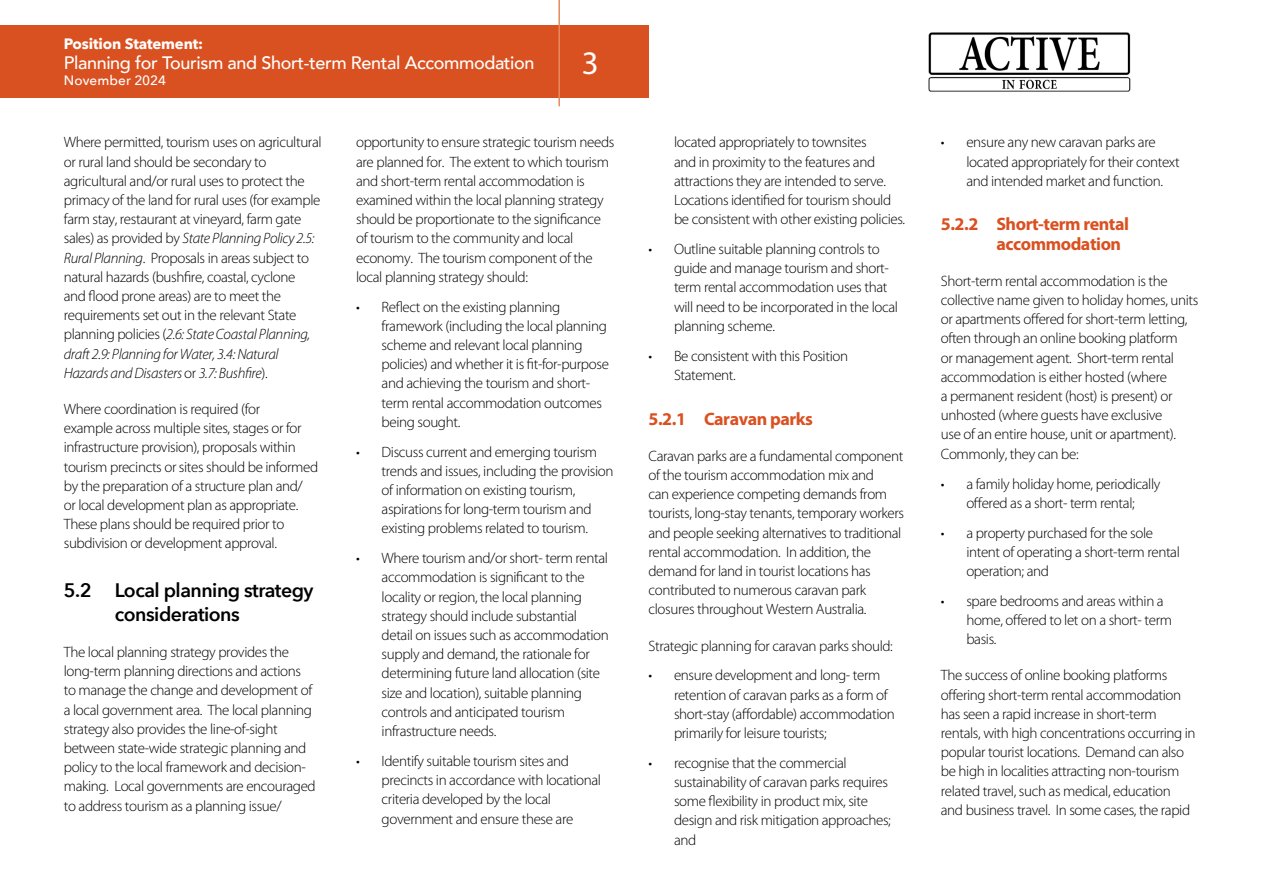
<style>
.page{position:relative;width:1263px;height:893px;background:#fff}
.page>*{position:absolute;margin:0;border:0;box-sizing:border-box;transform-origin:0 0}
.t1{font:33px "Myriad Pro";color:#fff}
.t2{font:600 19.5px/23.4px "Avenir Next";letter-spacing:-.025em;color:#000}
.t3{font:700 18px/19.2px "Myriad Pro";letter-spacing:-.025em;color:#da5121}
.t4{font:500 18px "Avenir";letter-spacing:-.02em;color:#fff}
.t5{font:300 15px/19.2px "Myriad Pro";letter-spacing:-.025em;color:#000}
.t6{font:700 15px "Avenir Next";letter-spacing:-.01em;color:#fff}
.t7{font:500 13.5px "Avenir Next";letter-spacing:.005em;color:#fff}
.s1{font-style:italic}
</style>
<div class="page">
<div style="left:0;top:26px;width:648px;height:72px;background:#da5121"></div>
<hr style="left:558px;top:0;width:2px;height:106px;background:#e7895c">
<img style="left:928px;top:32px;width:203px;height:60px">
<p class="t6" style="left:64px;top:31px;width:141px">Position Statement:</p>
<p class="t4" style="left:64px;top:47px;width:472px">Planning for Tourism and Short-term Rental Accommodation</p>
<p class="t7" style="left:64px;top:69px;width:104px">November 2024</p>
<h1 class="t1" style="left:582px;top:42px;width:18px">3</h1>
<p class="t5" style="left:64px;top:133px;width:259px">Where permitted, tourism uses on agricultural or rural land should be secondary to agricultural and/or rural uses to protect the primacy of the land for rural uses (for example farm stay, restaurant at vineyard, farm gate sales) as provided by <span class="s1">State Planning Policy 2.5:<br>Rural Planning</span>. Proposals in areas subject to natural hazards (bushfire, coastal, cyclone<br>and flood prone areas) are to meet the requirements set out in the relevant State planning policies (<span class="s1">2.6: State Coastal Planning, draft 2.9: Planning for Water, 3.4: Natural Hazards and Disasters</span> or <span class="s1">3.7: Bushfire</span>).</p>
<p class="t5" style="left:64px;top:399px;width:256px">Where coordination is required (for<br>example across multiple sites, stages or for infrastructure provision), proposals within tourism precincts or sites should be informed by the preparation of a structure plan and/ or local development plan as appropriate.<br>These plans should be required prior to subdivision or development approval.</p>
<h2 class="t2" style="left:115px;top:578px;width:200px;text-indent:-51px">5.2 Local planning strategy considerations</h2>
<p class="t5" style="left:64px;top:642px;width:253px">The local planning strategy provides the long-term planning directions and actions to manage the change and development of a local government area. The local planning strategy also provides the line-of-sight between state-wide strategic planning and policy to the local framework and decision&shy;making. Local governments are encouraged to address tourism as a planning issue/</p>
<p class="t5" style="left:356px;top:133px;width:260px">opportunity to ensure strategic tourism needs are planned for. The extent to which tourism and short-term rental accommodation is examined within the local planning strategy should be proportionate to the significance of tourism to the community and local economy. The tourism component of the local planning strategy should:</p>
<p class="t5" style="left:382px;top:297px;width:229px;text-indent:-26px">• Reflect on the existing planning framework (including the local planning scheme and relevant local planning policies) and whether it is fit-for-purpose and achieving the tourism and short&shy;term rental accommodation outcomes being sought.</p>
<p class="t5" style="left:382px;top:442px;width:233px;text-indent:-26px">• Discuss current and emerging tourism trends and issues, including the provision of information on existing tourism, aspirations for long-term tourism and existing problems related to tourism.</p>
<p class="t5" style="left:382px;top:548px;width:229px;text-indent:-26px">• Where tourism and/or short- term rental accommodation is significant to the locality or region, the local planning strategy should include substantial detail on issues such as accommodation supply and demand, the rationale for determining future land allocation (site size and location), suitable planning controls and anticipated tourism infrastructure needs.</p>
<p class="t5" style="left:382px;top:751px;width:221px;text-indent:-26px">• Identify suitable tourism sites and precincts in accordance with locational criteria developed by the local government and ensure these are</p>
<p class="t5" style="left:674px;top:133px;width:233px">located appropriately to townsites<br>and in proximity to the features and attractions they are intended to serve.<br>Locations identified for tourism should be consistent with other existing policies.</p>
<p class="t5" style="left:674px;top:239px;width:226px;text-indent:-26px">• Outline suitable planning controls to guide and manage tourism and short&shy;term rental accommodation uses that will need to be incorporated in the local planning scheme.</p>
<p class="t5" style="left:674px;top:346px;width:176px;text-indent:-26px">• Be consistent with this Position<br>Statement.</p>
<p class="t3" style="left:648px;top:408px;width:166px">5.2.1 Caravan parks</p>
<p class="t5" style="left:648px;top:446px;width:257px">Caravan parks are a fundamental component of the tourism accommodation mix and<br>can experience competing demands from tourists, long-stay tenants, temporary workers and people seeking alternatives to traditional rental accommodation. In addition, the demand for land in tourist locations has contributed to numerous caravan park closures throughout Western Australia.</p>
<p class="t5" style="left:648px;top:636px;width:246px">Strategic planning for caravan parks should:</p>
<p class="t5" style="left:674px;top:666px;width:222px;text-indent:-26px">• ensure development and long- term retention of caravan parks as a form of short-stay (affordable) accommodation primarily for leisure tourists;</p>
<p class="t5" style="left:674px;top:753px;width:218px;text-indent:-26px">• recognise that the commercial sustainability of caravan parks requires some flexibility in product mix, site design and risk mitigation approaches; and</p>
<p class="t5" style="left:966px;top:133px;width:215px;text-indent:-26px">• ensure any new caravan parks are located appropriately for their context and intended market and function.</p>
<p class="t3" style="left:996px;top:214px;width:134px;text-indent:-55px">5.2.2 Short-term rental accommodation</p>
<p class="t5" style="left:941px;top:271px;width:259px">Short-term rental accommodation is the collective name given to holiday homes, units or apartments offered for short-term letting, often through an online booking platform<br>or management agent. Short-term rental accommodation is either hosted (where<br>a permanent resident (host) is present) or unhosted (where guests have exclusive<br>use of an entire house, unit or apartment).<br>Commonly, they can be:</p>
<p class="t5" style="left:941px;top:474px;width:221px;text-align:center">• a family holiday home, periodically offered as a short- term rental;</p>
<p class="t5" style="left:966px;top:523px;width:215px;text-indent:-26px">• a property purchased for the sole intent of operating a short-term rental operation; and</p>
<p class="t5" style="left:966px;top:591px;width:207px;text-indent:-26px">• spare bedrooms and areas within a home, offered to let on a short- term basis.</p>
<p class="t5" style="left:941px;top:666px;width:256px">The success of online booking platforms offering short-term rental accommodation has seen a rapid increase in short-term rentals, with high concentrations occurring in popular tourist locations. Demand can also be high in localities attracting non-tourism related travel, such as medical, education and business travel. In some cases, the rapid</p>
</div>
